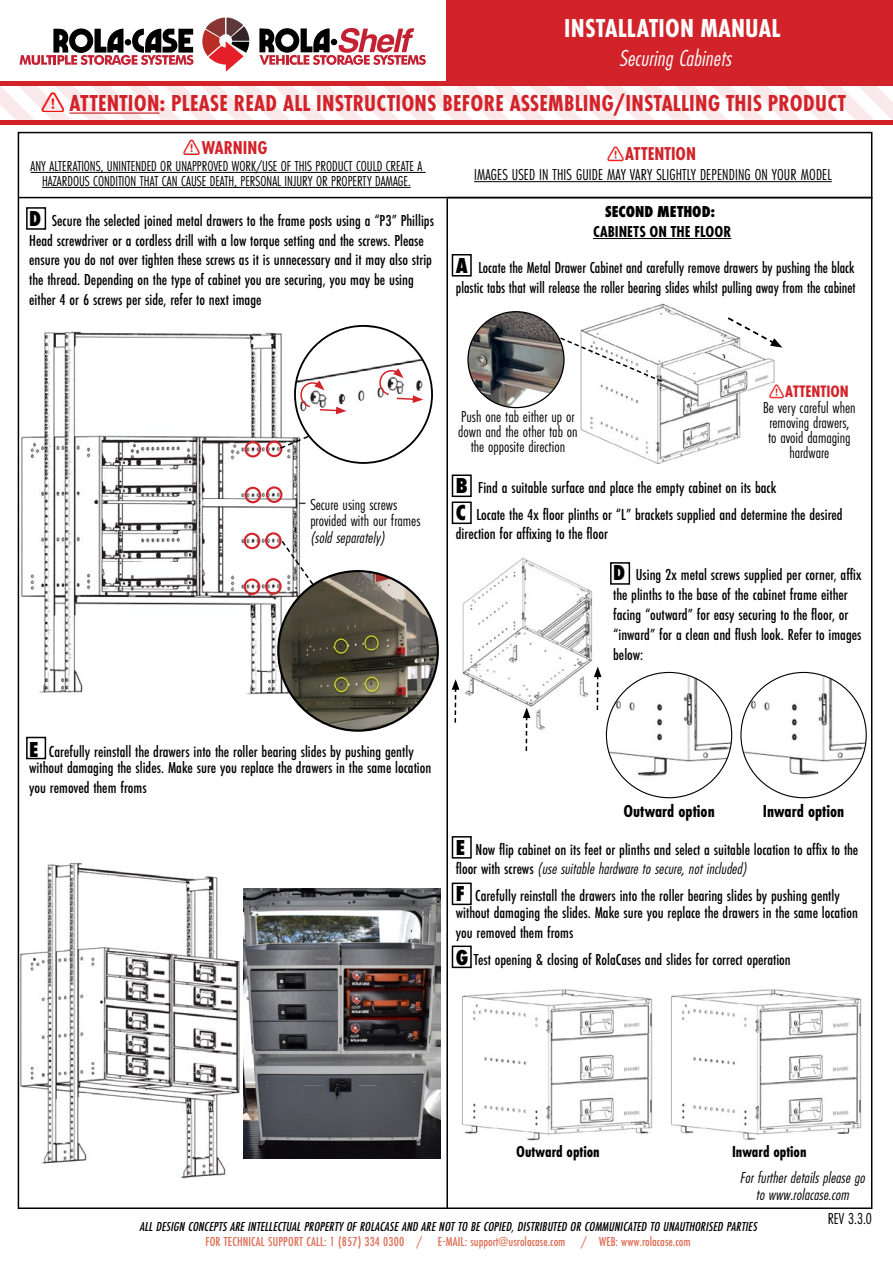
<style>
.page{position:relative;width:893px;height:1263px;background:#fff}
.page>*{position:absolute;margin:0;border:0;box-sizing:border-box;transform-origin:0 0}
.t1{font:700 27px "Futura PT Cond";letter-spacing:.01em;color:#fff}
.t2{font:700 24px "Futura PT Cond";letter-spacing:.01em;color:#d2232a}
.t3{font:italic 24px "Futura PT Cond";color:#fff}
.t4{font:700 19.35px "Futura PT Cond";color:#d2232a}
.t5{font:700 18px "Futura PT Cond";color:#000}
.t6{font:700 17.25px "Futura PT Cond";color:#d2232a}
.t7{font:500 16.5px/19.8px "Futura PT Cond";color:#000}
.t8{font:16.5px/15px "Futura PT Cond";color:#000;text-align:center}
.t9{font:500 16.5px/35.8px "Futura PT Cond";color:#000;scale:.95 1}
.t10{font:italic 16.5px/16.5px "Futura PT Cond";color:#000;text-align:center}
.t11{font:700 16.5px "Futura PT Cond";color:#000}
.t12{font:800 16.5px "Futura PT Cond";color:#000}
.t13{font:15px/15px "Futura PT Cond";color:#000;text-align:center}
.t14{font:italic 500 13.5px "Futura PT Cond";color:#000}
.t15{font:500 13.5px "Futura PT Cond";color:#dd6d54}
.s1{font-weight:800;font-size:22.5px}
.s2{font-weight:700}
.s3{font-weight:400;font-style:italic}
</style>
<div class="page">
<img style="left:17px;top:857px;width:234px;height:330px">
<img style="left:243px;top:889px;width:197px;height:269px">
<img style="left:452px;top:968px;width:410px;height:173px">
<img style="left:17px;top:328px;width:298px;height:373px">
<div style="left:446px;top:0;width:447px;height:84px;background:#d2232a"></div>
<svg style="left:0;top:86px;width:893px;height:34px"></svg>
<img style="left:42px;top:92px;width:22px;height:20px">
<hr style="left:69px;top:112px;width:91px;height:2px;background:#d2232a">
<div style="left:0;top:120px;width:893px;height:5px;background:#d2232a"></div>
<div style="left:0;top:81px;width:893px;height:5px;background:#d2232a"></div>
<svg style="left:20px;top:28px;width:174px;height:37px"></svg>
<svg style="left:259px;top:28px;width:167px;height:37px"></svg>
<svg style="left:202px;top:17px;width:47px;height:55px"></svg>
<hr style="left:31px;top:172px;width:395px;height:1px;background:#000">
<hr style="left:42px;top:187px;width:369px;height:1px;background:#000">
<img style="left:183px;top:139px;width:17px;height:16px">
<img style="left:607px;top:146px;width:17px;height:16px">
<hr style="left:474px;top:181px;width:358px;height:1px;background:#000">
<hr style="left:19px;top:197px;width:853px;height:1px;background:#000">
<hr style="left:446px;top:198px;width:2px;height:1011px;background:#000">
<div style="left:26px;top:207px;width:20px;height:23px;border:2px solid #000"></div>
<div style="left:26px;top:737px;width:20px;height:22px;border:2px solid #000"></div>
<hr style="left:593px;top:238px;width:138px;height:1px;background:#000">
<div style="left:452px;top:254px;width:20px;height:23px;border:2px solid #000"></div>
<img style="left:459px;top:558px;width:158px;height:178px">
<svg style="left:452px;top:679px;width:7px;height:44px"></svg>
<svg style="left:523px;top:707px;width:7px;height:44px"></svg>
<svg style="left:594px;top:666px;width:7px;height:44px"></svg>
<div style="left:610px;top:562px;width:20px;height:23px;border:2px solid #000"></div>
<img style="left:741px;top:672px;width:125px;height:126px;border-radius:63px">
<img style="left:606px;top:672px;width:126px;height:126px;border-radius:63px">
<div style="left:452px;top:474px;width:20px;height:23px;border:2px solid #000"></div>
<div style="left:452px;top:501px;width:20px;height:23px;border:2px solid #000"></div>
<div style="left:452px;top:836px;width:20px;height:23px;border:2px solid #000"></div>
<div style="left:452px;top:882px;width:20px;height:23px;border:2px solid #000"></div>
<div style="left:452px;top:945px;width:20px;height:23px;border:2px solid #000"></div>
<div style="left:266px;top:441px;width:16px;height:16px;border:2px solid #d2232a;border-radius:50%"></div>
<div style="left:245px;top:441px;width:16px;height:16px;border:2px solid #d2232a;border-radius:50%"></div>
<div style="left:266px;top:486px;width:16px;height:17px;border:2px solid #d2232a;border-radius:50%"></div>
<div style="left:245px;top:487px;width:16px;height:16px;border:2px solid #d2232a;border-radius:50%"></div>
<div style="left:265px;top:532px;width:17px;height:17px;border:2px solid #d2232a;border-radius:50%"></div>
<div style="left:244px;top:533px;width:16px;height:16px;border:2px solid #d2232a;border-radius:50%"></div>
<div style="left:265px;top:578px;width:17px;height:17px;border:2px solid #d2232a;border-radius:50%"></div>
<div style="left:244px;top:578px;width:16px;height:17px;border:2px solid #d2232a;border-radius:50%"></div>
<img style="left:295px;top:326px;width:137px;height:137px;border-radius:69px">
<svg style="left:300px;top:380px;width:47px;height:34px"></svg>
<svg style="left:379px;top:368px;width:44px;height:35px"></svg>
<img style="left:278px;top:571px;width:160px;height:160px;border-radius:80px">
<svg style="left:280px;top:539px;width:35px;height:47px"></svg>
<svg style="left:278px;top:435px;width:32px;height:15px"></svg>
<img style="left:552px;top:303px;width:223px;height:161px">
<svg style="left:726px;top:316px;width:56px;height:32px"></svg>
<img style="left:769px;top:384px;width:15px;height:15px">
<img style="left:468px;top:312px;width:96px;height:96px;border-radius:48px">
<svg style="left:559px;top:336px;width:105px;height:47px"></svg>
<h1 class="t1" style="left:564px;top:13px;width:218px">INSTALLATION MANUAL</h1>
<h2 class="t3" style="left:619px;top:44px;width:118px">SecuringCabinets</h2>
<h2 class="t2" style="left:69px;top:89px;width:778px">ATTENTION: PLEASE READ ALL INSTRUCTIONS BEFORE ASSEMBLING/INSTALLING THIS PRODUCT</h2>
<p class="t4" style="left:202px;top:136px;width:67px">WARNING</p>
<p class="t4" style="left:625px;top:143px;width:72px">ATTENTION</p>
<p class="t8" style="left:474px;top:167px;width:359px">IMAGES USED IN THIS GUIDE MAY VARY SLIGHTLY DEPENDING ON YOUR MODEL</p>
<p class="t13" style="left:31px;top:158px;width:393px">ANY ALTERATIONS, UNINTENDED OR UNAPPROVED WORK/USE OF THIS PRODUCT COULD CREATE A<br>HAZARDOUS CONDITION THAT CAN CAUSE DEATH, PERSONAL INJURY OR PROPERTY DAMAGE.</p>
<p class="t7" style="left:29px;top:210px;width:406px"><span class="s1">D</span> Secure the selected joined metal drawers to the frame posts using a “P3” Phillips Head screwdriver or a cordless drill with a low torque setting and the screws. Please ensure you do not over tighten these screws as it is unnecessary and it may also strip the thread. Depending on the type of cabinet you are securing, you may be using either 4 or 6 screws per side, refer to next image</p>
<p class="t12" style="left:605px;top:202px;width:112px">SECOND METHOD:</p>
<p class="t9" style="left:456px;top:213px;width:421px;text-indent:137px"><span class="s2">CABINETS ON THE FLOOR<br></span><span class="s1">A</span> Locate the Metal Drawer Cabinet and carefully remove drawers by pushing the black</p>
<p class="t9" style="left:456px;top:269px;width:422px">plastic tabs that will release the roller bearing slides whilst pulling away from the cabinet</p>
<p class="t8" style="left:310px;top:496px;width:112px;line-height:16.5px;text-align:left">Secure using screws provided with our frames</p>
<p class="t10" style="left:310px;top:529px;width:79px">(soldseparately)</p>
<p class="t8" style="left:458px;top:409px;width:121px">Push one tab either up or down and the other tab on the opposite direction</p>
<p class="t6" style="left:785px;top:382px;width:65px">ATTENTION</p>
<p class="t8" style="left:763px;top:400px;width:94px">Be very careful when removing drawers, to avoid damaging hardware</p>
<p class="t7" style="left:456px;top:474px;width:388px;line-height:27px"><span class="s1">B</span> Find a suitable surface and place the empty cabinet on its back<br><span class="s1">C</span> Locate the 4x floor plinths or “L” brackets supplied and determine the desired</p>
<p class="t7" style="left:456px;top:524px;width:154px">direction for affixing to the floor</p>
<p class="t7" style="left:613px;top:565px;width:250px"><span class="s1">D</span> Using 2x metal screws supplied per corner, affix the plinths to the base of the cabinet frame either facing “outward” for easy securing to the floor, or “inward” for a clean and flush look. Refer to images below:</p>
<p class="t7" style="left:29px;top:743px;width:404px;line-height:16.5px"><span class="s1">E</span> Carefully reinstall the drawers into the roller bearing slides by pushing gently without damaging the slides. Make sure you replace the drawers in the same location</p>
<p class="t7" style="left:29px;top:778px;width:119px">you removed them froms</p>
<p class="t5" style="left:623px;top:801px;width:93px">Outward option</p>
<p class="t5" style="left:763px;top:801px;width:83px">Inward option</p>
<p class="t7" style="left:456px;top:839px;width:404px"><span class="s1">E</span> Now flip cabinet on its feet or plinths and select a suitable location to affix to the fl o o r w i t h s c r e w s <span class="s3">(usesuitablehardwaretosecure,notincluded)</span></p>
<p class="t7" style="left:456px;top:888px;width:404px;line-height:16.5px"><span class="s1">F</span> Carefully reinstall the drawers into the roller bearing slides by pushing gently without damaging the slides. Make sure you replace the drawers in the same location</p>
<p class="t7" style="left:456px;top:919px;width:336px;line-height:27px">you removed them froms<br><span class="s1">G</span> Test opening &amp; closing of RolaCases and slides for correct operation</p>
<p class="t11" style="left:516px;top:1141px;width:85px">Outward option</p>
<p class="t11" style="left:732px;top:1141px;width:76px">Inward option</p>
<p class="t10" style="left:740px;top:1169px;width:130px">Forfurtherdetailspleasego towww.rolacase.com</p>
<p class="t14" style="left:139px;top:1218px;width:622px">ALLDESIGN CONCEPTSAREINTELLECTUALPROPERTYOFROLACASEAND ARENOTTO BECOPIED,DISTRIBUTED OR COMMUNICATED TO UNAUTHORISED PARTIES</p>
<p class="t15" style="left:205px;top:1233px;width:487px">FOR TECHNICAL SUPPORT CALL: 1 (857) 334 0300 / E-MAIL: support@usrolacase.com / WEB: www.rolacase.com</p>
<p class="t8" style="left:828px;top:1210px;width:46px">REV 3.3.0</p>
</div>
